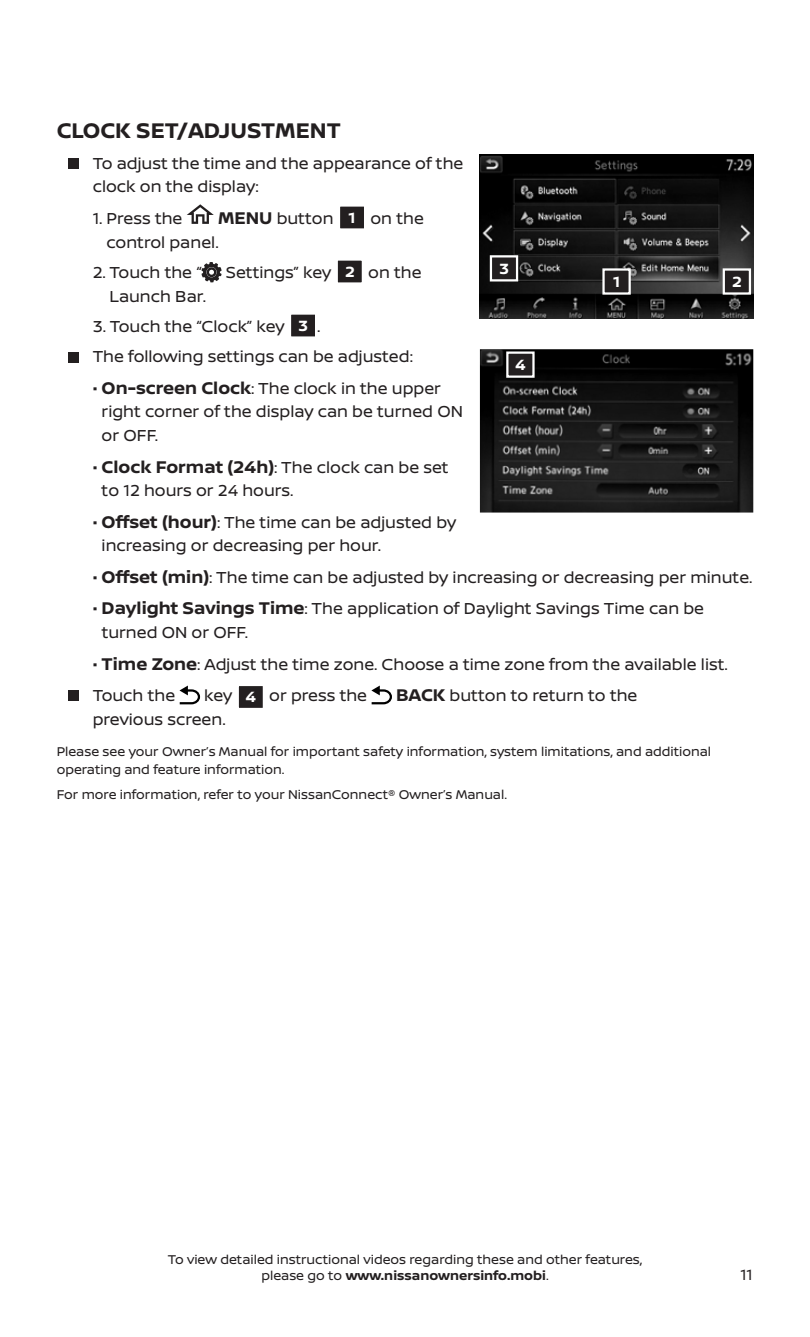
<style>
.page{position:relative;width:810px;height:1337px;background:#fff}
.page>*{position:absolute;margin:0;border:0;box-sizing:border-box;transform-origin:0 0}
.Section_Title{font:700 22.5px "Nissan Brand";color:#231f20}
.Paragraph_Body_Norma{font:16.88px/23.6px "Nissan Brand";color:#231f20}
.t1{font:700 15.75px "Nissan Brand";color:#fff}
.t2{font:15.75px "Nissan Brand";color:#231f20}
.Footnote{font:13.5px/16.2px "Nissan Brand";color:#231f20;text-align:center}
.s1{font-weight:700;font-size:18px}
.s2{font-weight:700}
</style>
<div class="page">
<div style="left:68px;top:158px;width:10px;height:11px;background:#231f20"></div>
<svg style="left:187px;top:204px;width:27px;height:20px"></svg>
<div style="left:339px;top:205px;width:26px;height:24px;background:#231f20"></div>
<div style="left:338px;top:204px;width:28px;height:27px;border:2px solid #fff"></div>
<svg style="left:201px;top:262px;width:21px;height:20px"></svg>
<div style="left:337px;top:259px;width:26px;height:24px;background:#231f20"></div>
<div style="left:336px;top:258px;width:28px;height:27px;border:2px solid #fff"></div>
<div style="left:290px;top:313px;width:26px;height:24px;background:#231f20"></div>
<div style="left:289px;top:312px;width:28px;height:27px;border:2px solid #fff"></div>
<div style="left:68px;top:352px;width:10px;height:10px;background:#231f20"></div>
<div style="left:68px;top:690px;width:10px;height:11px;background:#231f20"></div>
<svg style="left:179px;top:685px;width:21px;height:19px"></svg>
<div style="left:238px;top:685px;width:26px;height:24px;background:#231f20"></div>
<div style="left:237px;top:684px;width:28px;height:26px;border:2px solid #fff"></div>
<svg style="left:371px;top:685px;width:21px;height:19px"></svg>
<img style="left:480px;top:349px;width:273px;height:163px">
<img style="left:480px;top:155px;width:273px;height:164px">
<div style="left:507px;top:352px;width:26px;height:24px;background:#231f20"></div>
<div style="left:506px;top:351px;width:29px;height:27px;border:2px solid #fff"></div>
<div style="left:491px;top:256px;width:26px;height:24px;background:#231f20"></div>
<div style="left:490px;top:255px;width:28px;height:26px;border:2px solid #fff"></div>
<div style="left:724px;top:269px;width:26px;height:24px;background:#231f20"></div>
<div style="left:723px;top:268px;width:28px;height:27px;border:2px solid #fff"></div>
<div style="left:604px;top:269px;width:26px;height:24px;background:#231f20"></div>
<div style="left:602px;top:268px;width:29px;height:27px;border:2px solid #fff"></div>
<p class="Section_Title" style="left:57px;top:114px;width:286px">CLOCK SET/ADJUSTMENT</p>
<p class="Paragraph_Body_Norma" style="left:93px;top:150px;width:372px">To adjust the time and the appearance of the clock on the display:</p>
<p class="Paragraph_Body_Norma" style="left:93px;top:206px;width:91px">1. Press the</p>
<p class="Paragraph_Body_Norma" style="left:218px;top:206px;width:117px"><span class="s1">MENU</span> button</p>
<p class="t1" style="left:349px;top:206px;width:9px">1</p>
<p class="Paragraph_Body_Norma" style="left:370px;top:206px;width:55px">on the</p>
<p class="Paragraph_Body_Norma" style="left:107px;top:229px;width:114px">control panel.</p>
<p class="Paragraph_Body_Norma" style="left:93px;top:260px;width:110px">2. Touch the “</p>
<p class="Paragraph_Body_Norma" style="left:226px;top:260px;width:107px">Settings” key</p>
<p class="t1" style="left:345px;top:260px;width:11px">2</p>
<p class="Paragraph_Body_Norma" style="left:368px;top:260px;width:55px">on the</p>
<p class="Paragraph_Body_Norma" style="left:110px;top:283px;width:98px">Launch Bar.</p>
<p class="Paragraph_Body_Norma" style="left:93px;top:314px;width:193px">3. Touch the “Clock” key</p>
<p class="t1" style="left:298px;top:314px;width:11px">3</p>
<p class="t1" style="left:499px;top:257px;width:11px">3</p>
<p class="t1" style="left:613px;top:270px;width:9px">1</p>
<p class="t1" style="left:732px;top:270px;width:11px">2</p>
<p class="Paragraph_Body_Norma" style="left:317px;top:314px;width:5px">.</p>
<p class="Paragraph_Body_Norma" style="left:93px;top:344px;width:322px">The following settings can be adjusted:</p>
<p class="Paragraph_Body_Norma" style="left:102px;top:375px;width:363px;text-indent:-9px">• <span class="s1">On-screen Clock</span>: The clock in the upper right corner of the display can be turned ON or OFF.</p>
<p class="Paragraph_Body_Norma" style="left:102px;top:454px;width:349px;text-indent:-9px">• <span class="s1">Clock Format (24h)</span>: The clock can be set to 12 hours or 24 hours.</p>
<p class="Paragraph_Body_Norma" style="left:102px;top:509px;width:356px;text-indent:-9px">• <span class="s1">Offset (hour)</span>: The time can be adjusted by increasing or decreasing per hour.</p>
<p class="Paragraph_Body_Norma" style="left:93px;top:564px;width:661px">• <span class="s1">Offset (min)</span>: The time can be adjusted by increasing or decreasing per minute.</p>
<p class="Paragraph_Body_Norma" style="left:102px;top:596px;width:604px;text-indent:-9px">• <span class="s1">Daylight Savings Time</span>: The application of Daylight Savings Time can be turned ON or OFF.</p>
<p class="Paragraph_Body_Norma" style="left:93px;top:651px;width:637px">• <span class="s1">Time Zone</span>: Adjust the time zone. Choose a time zone from the available list.</p>
<p class="Paragraph_Body_Norma" style="left:93px;top:683px;width:84px">Touch the</p>
<p class="Paragraph_Body_Norma" style="left:204px;top:683px;width:30px">key</p>
<p class="t1" style="left:246px;top:685px;width:12px">4</p>
<p class="Paragraph_Body_Norma" style="left:269px;top:683px;width:99px">or press the</p>
<p class="Paragraph_Body_Norma" style="left:396px;top:683px;width:243px"><span class="s1">BACK</span> button to return to the</p>
<p class="Paragraph_Body_Norma" style="left:93px;top:706px;width:135px">previous screen.</p>
<p class="Footnote" style="left:57px;top:742px;width:656px;line-height:18px;text-align:left">Please see your Owner’s Manual for important safety information, system limitations, and additional operating and feature information.</p>
<p class="Footnote" style="left:57px;top:785px;width:452px">For more information, refer to your NissanConnect® Owner’s Manual.</p>
<p class="t1" style="left:515px;top:353px;width:12px">4</p>
<p class="Footnote" style="left:168px;top:1250px;width:476px">To view detailed instructional videos regarding these and other features, please go to <span class="s2">www.nissanownersinfo.mobi</span>.</p>
<p class="t2" style="left:741px;top:1263px;width:14px">11</p>
</div>
